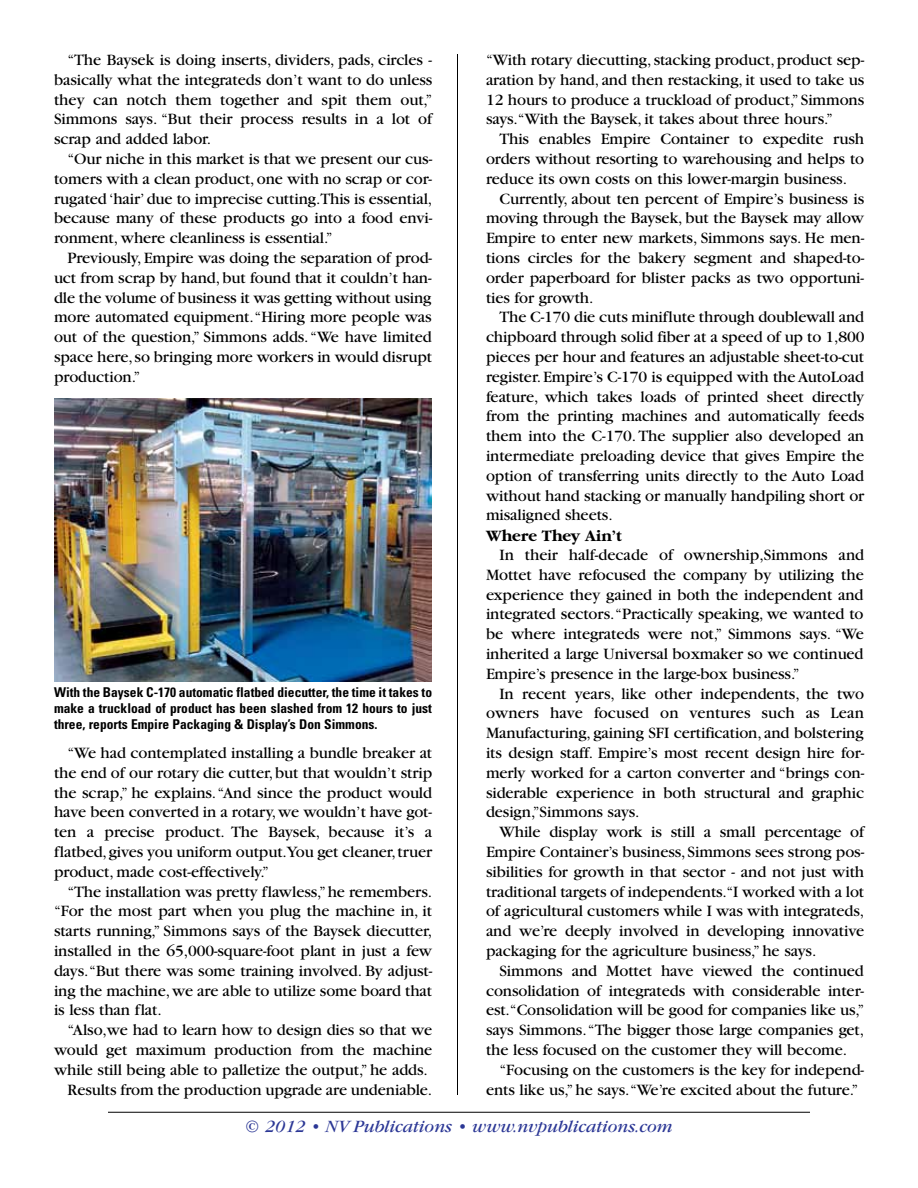
<style>
.page{position:relative;width:918px;height:1188px;background:#fff}
.page>*{position:absolute;margin:0;border:0;box-sizing:border-box;transform-origin:0 0}
.t1{font:italic 18px "Garamond";color:#2b3795}
.t2{font:16.5px/19.8px "Garamond";letter-spacing:-.005em;color:#000;text-align:justify}
.t3{font:700 16.5px "Garamond";letter-spacing:-.005em;color:#000}
.t4{font:700 condensed 13.5px/16.2px "Univers";color:#000;text-align:justify}
</style>
<div class="page">
<hr style="left:457px;top:54px;width:1px;height:1041px;background:#000">
<img style="left:54px;top:398px;width:378px;height:283px">
<hr style="left:108px;top:1112px;width:702px;height:1px;background:#000">
<p class="t2" style="left:54px;top:50px;width:380px;text-indent:13px">“The Baysek is doing inserts, dividers, pads, circles - basically what the integrateds don’t want to do unless they can notch them together and spit them out,” Simmons says. “But their process results in a lot of scrap and added labor.</p>
<p class="t2" style="left:54px;top:149px;width:380px;text-indent:13px">“Our niche in this market is that we present our cus&shy;tomers with a clean product,one with no scrap or cor&shy;rugated ‘hair’due to imprecise cutting.This is essential, because many of these products go into a food envi&shy;ronment, where cleanliness is essential.”</p>
<p class="t2" style="left:54px;top:248px;width:380px;text-indent:13px">Previously, Empire was doing the separation of prod&shy;uct from scrap by hand, but found that it couldn’t han&shy;dle the volume of business it was getting without using more automated equipment.“Hiring more people was out of the question,” Simmons adds.“We have limited space here,so bringing more workers in would disrupt production.”</p>
<p class="t4" style="left:54px;top:684px;width:380px">With the Baysek C-170 automatic flatbed diecutter, the time it takes to make a truckload of product has been slashed from 12 hours to just three, reports Empire Packaging &amp; Display’s Don Simmons.</p>
<p class="t2" style="left:54px;top:743px;width:380px;text-indent:13px">“We had contemplated installing a bundle breaker at the end of our rotary die cutter,but that wouldn’t strip the scrap,” he explains.“And since the product would have been converted in a rotary,we wouldn’t have got&shy;ten a precise product. The Baysek, because it’s a flatbed,gives you uniform output.You get cleaner,truer product, made cost-effectively.”</p>
<p class="t2" style="left:54px;top:882px;width:380px;text-indent:13px">“The installation was pretty flawless,”he remembers. “For the most part when you plug the machine in, it starts running,” Simmons says of the Baysek diecutter, installed in the 65,000-square-foot plant in just a few days.“But there was some training involved. By adjust&shy;ing the machine,we are able to utilize some board that is less than flat.</p>
<p class="t2" style="left:54px;top:1020px;width:380px;text-align:right">“Also,we had to learn how to design dies so that we would get maximum production from the machine while still being able to palletize the output,” he adds.<br>Results from the production upgrade are undeniable.</p>
<p class="t2" style="left:486px;top:50px;width:380px">“With rotary diecutting, stacking product, product sep&shy;aration by hand, and then restacking, it used to take us 12 hours to produce a truckload of product,”Simmons says.“With the Baysek, it takes about three hours.”</p>
<p class="t2" style="left:486px;top:129px;width:380px;text-indent:13px">This enables Empire Container to expedite rush orders without resorting to warehousing and helps to reduce its own costs on this lower-margin business.</p>
<p class="t2" style="left:486px;top:189px;width:380px;text-indent:13px">Currently, about ten percent of Empire’s business is moving through the Baysek, but the Baysek may allow Empire to enter new markets, Simmons says. He men&shy;tions circles for the bakery segment and shaped-to&shy;order paperboard for blister packs as two opportuni&shy;ties for growth.</p>
<p class="t2" style="left:486px;top:308px;width:380px;text-indent:13px">The C-170 die cuts miniflute through doublewall and chipboard through solid fiber at a speed of up to 1,800 pieces per hour and features an adjustable sheet-to-cut register. Empire’s C-170 is equipped with the AutoLoad feature, which takes loads of printed sheet directly from the printing machines and automatically feeds them into the C-170. The supplier also developed an intermediate preloading device that gives Empire the option of transferring units directly to the Auto Load without hand stacking or manually handpiling short or misaligned sheets.</p>
<p class="t3" style="left:486px;top:526px;width:137px">Where They Ain’t</p>
<p class="t2" style="left:486px;top:545px;width:380px;text-indent:13px">In their half-decade of ownership,Simmons and Mottet have refocused the company by utilizing the experience they gained in both the independent and integrated sectors.“Practically speaking, we wanted to be where integrateds were not,” Simmons says. “We inherited a large Universal boxmaker so we continued Empire’s presence in the large-box business.”</p>
<p class="t2" style="left:486px;top:684px;width:380px;text-indent:13px">In recent years, like other independents, the two owners have focused on ventures such as Lean Manufacturing, gaining SFI certification, and bolstering its design staff. Empire’s most recent design hire for&shy;merly worked for a carton converter and “brings con&shy;siderable experience in both structural and graphic design,”Simmons says.</p>
<p class="t2" style="left:486px;top:822px;width:380px;text-indent:13px">While display work is still a small percentage of Empire Container’s business,Simmons sees strong pos&shy;sibilities for growth in that sector - and not just with traditional targets of independents.“I worked with a lot of agricultural customers while I was with integrateds, and we’re deeply involved in developing innovative packaging for the agriculture business,” he says.</p>
<p class="t2" style="left:486px;top:961px;width:380px;text-indent:13px">Simmons and Mottet have viewed the continued consolidation of integrateds with considerable inter&shy;est.“Consolidation will be good for companies like us,” says Simmons.“The bigger those large companies get, the less focused on the customer they will become.</p>
<p class="t2" style="left:486px;top:1060px;width:380px;text-indent:13px">“Focusing on the customers is the key for independ&shy;ents like us,” he says.“We’re excited about the future.”</p>
<p class="t1" style="left:245px;top:1117px;width:429px">© 2012 • NV Publications • www.nvpublications.com</p>
</div>
